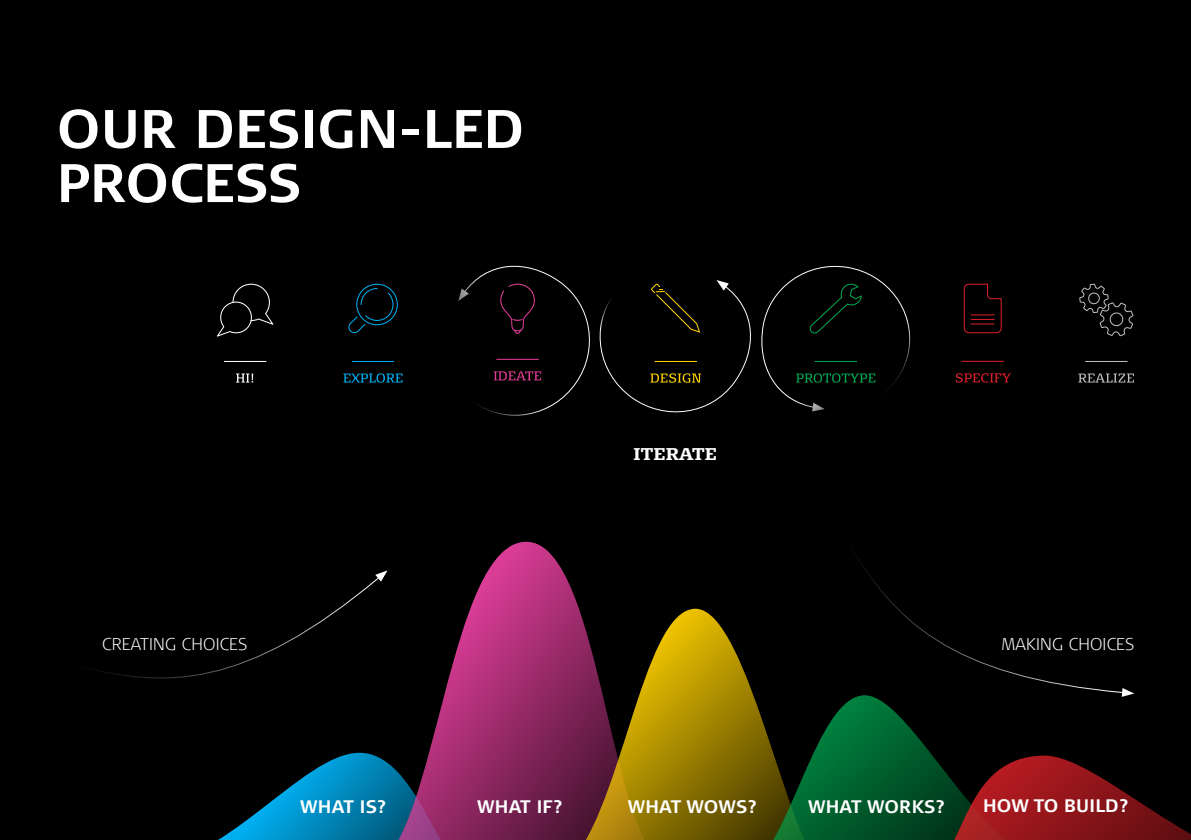
<style>
.page{position:relative;width:1191px;height:840px;background:#fff}
.page>*{position:absolute;margin:0;border:0;box-sizing:border-box;transform-origin:0 0}
.t1{font:700 54px/54px "Signa Offc Pro";color:#fff}
.t2{font:700 18px "Signa Offc Pro";letter-spacing:.01em;color:#fff}
.t3{font:300 expanded 16.8px "Signa Offc Pro";letter-spacing:.01em;color:#fff}
.t4{font:700 16.8px "Signa Slab Offc Pro";letter-spacing:.005em;color:#fff}
</style>
<div class="page">
<div style="left:0;top:0;width:1191px;height:839px;background:#000"></div>
<svg style="left:857px;top:557px;width:264px;height:136px"></svg>
<svg style="left:1121px;top:688px;width:13px;height:8px"></svg>
<svg style="left:96px;top:580px;width:279px;height:99px"></svg>
<svg style="left:219px;top:752px;width:156px;height:87px"></svg>
<svg style="left:375px;top:541px;width:204px;height:298px"></svg>
<svg style="left:563px;top:608px;width:190px;height:231px"></svg>
<svg style="left:747px;top:694px;width:185px;height:145px"></svg>
<svg style="left:931px;top:755px;width:260px;height:84px"></svg>
<svg style="left:1079px;top:283px;width:54px;height:53px"></svg>
<svg style="left:1078px;top:373px;width:56px;height:9px"></svg>
<hr style="left:1085px;top:361px;width:42px;height:1px;background:#bcbec0">
<svg style="left:963px;top:283px;width:38px;height:50px"></svg>
<svg style="left:955px;top:373px;width:56px;height:9px"></svg>
<hr style="left:961px;top:360px;width:43px;height:1px;background:#da2128">
<svg style="left:458px;top:265px;width:453px;height:151px"></svg>
<svg style="left:343px;top:373px;width:59px;height:9px"></svg>
<hr style="left:352px;top:361px;width:42px;height:1px;background:#00aeef">
<svg style="left:348px;top:283px;width:50px;height:50px"></svg>
<svg style="left:217px;top:283px;width:56px;height:53px"></svg>
<svg style="left:236px;top:373px;width:17px;height:9px"></svg>
<hr style="left:224px;top:361px;width:42px;height:1px;background:#fff">
<h1 class="t1" style="left:57px;top:99px;width:469px">OUR DESIGN-LED<br>PROCESS</h1>
<p class="t4" style="left:633px;top:442px;width:85px">ITERATE</p>
<p class="t3" style="left:102px;top:632px;width:147px">CREATING CHOICES</p>
<p class="t3" style="left:1002px;top:632px;width:134px">MAKING CHOICES</p>
<p class="t2" style="left:300px;top:793px;width:88px">WHAT IS?</p>
<p class="t2" style="left:477px;top:793px;width:88px">WHAT IF?</p>
<p class="t2" style="left:627px;top:793px;width:131px">WHAT WOWS?</p>
<p class="t2" style="left:808px;top:793px;width:139px">WHAT WORKS?</p>
<p class="t2" style="left:983px;top:793px;width:148px">HOW TO BUILD?</p>
</div>
